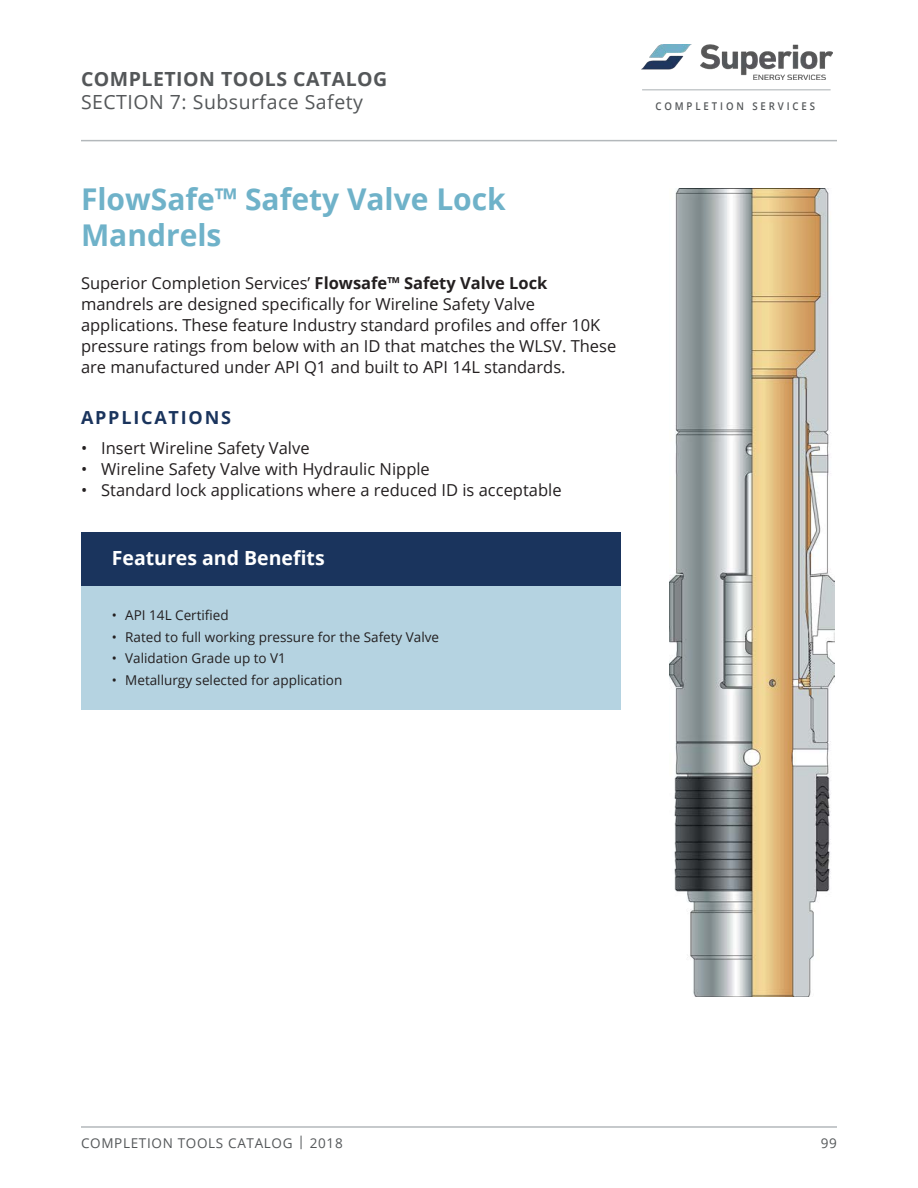
<style>
.page{position:relative;width:918px;height:1188px;background:#fff}
.page>*{position:absolute;margin:0;border:0;box-sizing:border-box;transform-origin:0 0}
.Header_1{font:700 30px/36px "Open Sans";color:#6fb2c9}
.t1{font:19.5px "Open Sans";letter-spacing:.025em;color:#545759}
.t2{font:700 19.5px "Open Sans";letter-spacing:.025em;color:#545759}
.t3{font:700 19.5px "Open Sans";color:#fff}
.t4{font:700 18px "Open Sans";letter-spacing:.1em;color:#1a345d}
.Body_Paragraph{font:16.5px/21px "Open Sans";color:#231f20}
.t5{font:13.5px "Open Sans";color:#231f20}
.t6{font:13.5px "Open Sans";letter-spacing:.05em;color:#545759}
.t7{font:600 10.65px "Open Sans";letter-spacing:.3em;color:#545759;scale:.9 1}
.s1{font-weight:700}
</style>
<div class="page">
<hr style="left:81px;top:1126px;width:756px;height:2px;background:#b3b8bb">
<hr style="left:81px;top:140px;width:756px;height:1px;background:#b3b8bb">
<img style="left:642px;top:45px;width:190px;height:34px">
<hr style="left:642px;top:89px;width:189px;height:1px;background:#b3b8bb">
<div style="left:81px;top:579px;width:540px;height:131px;background:#b5d3e1"></div>
<div style="left:81px;top:532px;width:540px;height:54px;background:#1a345d"></div>
<img style="left:669px;top:188px;width:165px;height:809px">
<p class="t2" style="left:81px;top:65px;width:308px">COMPLETION TOOLS CATALOG</p>
<p class="t1" style="left:81px;top:89px;width:284px">SECTION 7: Subsurface Safety</p>
<p class="t7" style="left:655px;top:99px;width:179px">COMPLETION SERVICES</p>
<p class="Header_1" style="left:81px;top:180px;width:426px">FlowSafe™ Safety Valve Lock<br>Mandrels</p>
<p class="Body_Paragraph" style="left:81px;top:272px;width:537px">Superior Completion Services’ <span class="s1">Flowsafe™ Safety Valve Lock </span>mandrels are designed specifically for Wireline Safety Valve applications. These feature Industry standard profiles and offer 10K pressure ratings from below with an ID that matches the WLSV. These are manufactured under API Q1 and built to API 14L standards.</p>
<p class="t4" style="left:81px;top:405px;width:152px">APPLICATIONS</p>
<p class="Body_Paragraph" style="left:81px;top:437px;width:230px">• Insert Wireline Safety Valve</p>
<p class="Body_Paragraph" style="left:81px;top:458px;width:350px">• Wireline Safety Valve with Hydraulic Nipple</p>
<p class="Body_Paragraph" style="left:81px;top:479px;width:482px">• Standard lock applications where a reduced ID is acceptable</p>
<p class="t3" style="left:112px;top:544px;width:215px">Features and Benefits</p>
<p class="t5" style="left:112px;top:606px;width:119px">• API 14L Certified</p>
<p class="t5" style="left:112px;top:627px;width:329px">• Rated to full working pressure for the Safety Valve</p>
<p class="t5" style="left:112px;top:649px;width:176px">• Validation Grade up to V1</p>
<p class="t5" style="left:112px;top:671px;width:232px">• Metallurgy selected for application</p>
<p class="t6" style="left:81px;top:1134px;width:263px">COMPLETION TOOLS CATALOG | 2018</p>
<p class="t6" style="left:821px;top:1134px;width:18px">99</p>
</div>
